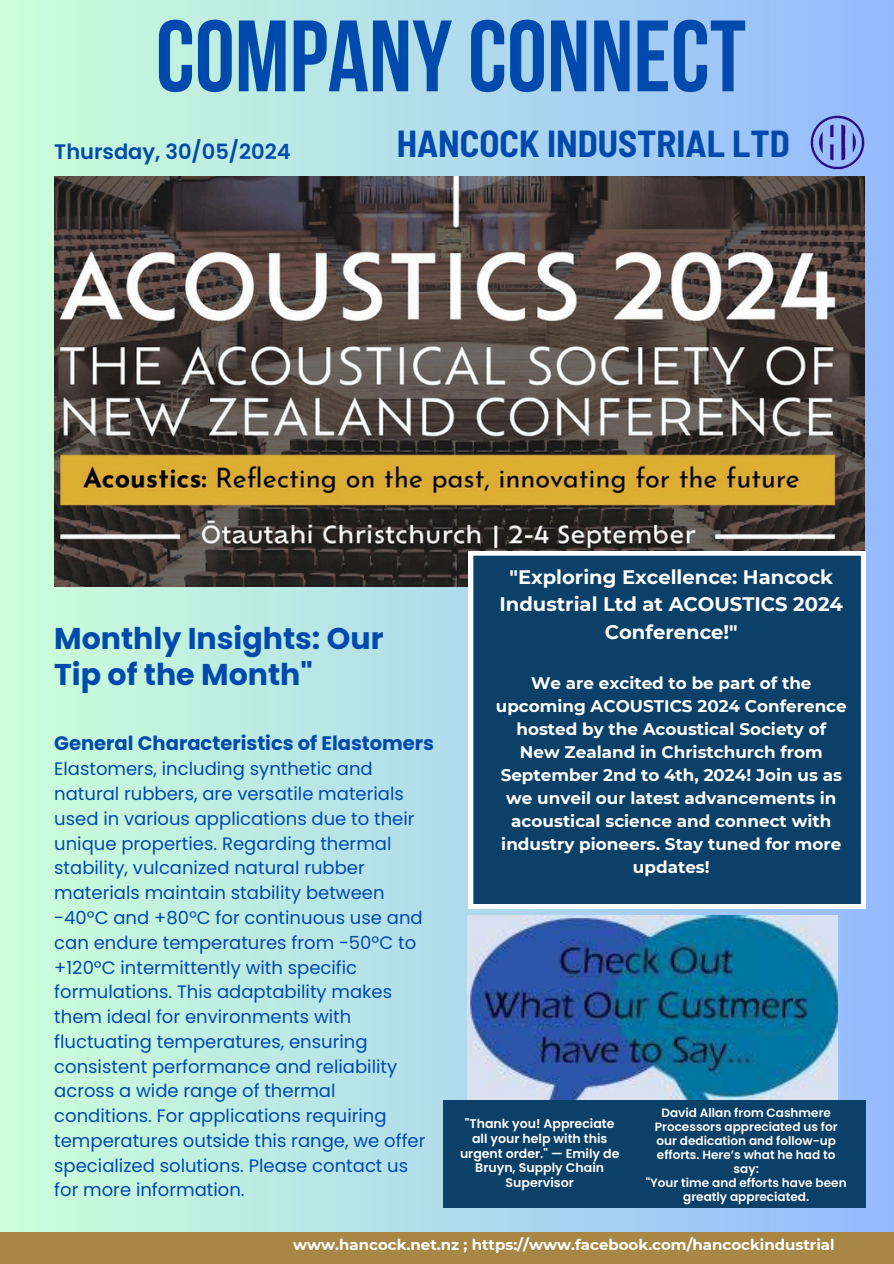
<style>
.page{position:relative;width:894px;height:1264px;background:#fff}
.page>*{position:absolute;margin:0;border:0;box-sizing:border-box;transform-origin:0 0}
.t1{font:101.1px "Bebas Neue Cyrillic";color:#004aad}
.t2{font:700 semi-condensed 36.75px "Barlow";color:#004aad}
.t3{font:700 30px/36px "Poppins";color:#004aad}
.t4{font:600 21px "Poppins";color:#004aad}
.t5{font:700 19.5px/27.3px "Montserrat";color:#fff;text-align:center}
.t6{font:700 19.5px "Poppins";color:#004aad}
.t7{font:18px/24.8px "Poppins";color:#004aad}
.t8{font:700 16.8px/23.1px "Montserrat";color:#fff;text-align:center}
.t9{font:700 15px "Montserrat";color:#fff}
.t10{font:600 12.6px/14.7px "Poppins";color:#fff;text-align:center}
.t11{font:600 12px/14.1px "Poppins";color:#fff;text-align:center}
</style>
<div class="page">
<div style="left:0;top:0;width:893px;height:1263px;background:linear-gradient(to right,#cdffd8,#96bafe)"></div>
<div style="left:0;top:1232px;width:893px;height:31px;background:#a88746"></div>
<img style="left:54px;top:176px;width:810px;height:410px">
<img style="left:467px;top:915px;width:369px;height:185px">
<div style="left:443px;top:1100px;width:422px;height:107px;background:#0b4068"></div>
<div style="left:468px;top:551px;width:396px;height:357px;background:#0b4068"></div>
<img style="left:806px;top:111px;width:62px;height:62px">
<p class="t1" style="left:156px;top:15px;width:591px">COMPANYCONNECT</p>
<p class="t4" style="left:54px;top:137px;width:238px">Thursday, 30/05/2024</p>
<h4 class="t2" style="left:396px;top:120px;width:395px">HANCOCK INDUSTRIAL LTD</h4>
<h4 class="t3" style="left:54px;top:621px;width:331px">Monthly Insights: Our<br>Tip of the Month"</h4>
<h5 class="t6" style="left:54px;top:729px;width:381px">General Characteristics of Elastomers</h5>
<h5 class="t7" style="left:54px;top:756px;width:372px">Elastomers, including synthetic and natural rubbers, are versatile materials used in various applications due to their unique properties. Regarding thermal stability, vulcanized natural rubber materials maintain stability between -40ºC and +80ºC for continuous use and can endure temperatures from -50ºC to +120ºC intermittently with specific formulations. This adaptability makes them ideal for environments with fluctuating temperatures, ensuring consistent performance and reliability across a wide range of thermal conditions. For applications requiring temperatures outside this range, we offer specialized solutions. Please contact us for more information.</h5>
<p class="t5" style="left:499px;top:563px;width:345px">"Exploring Excellence: Hancock<br>Industrial Ltd at ACOUSTICS 2024<br>Conference!"</p>
<p class="t8" style="left:495px;top:671px;width:352px">We are excited to be part of the upcoming ACOUSTICS 2024 Conference hosted by the Acoustical Society of<br>New Zealand in Christchurch from<br>September 2nd to 4th, 2024! Join us as we unveil our latest advancements in acoustical science and connect with industry pioneers. Stay tuned for more updates!</p>
<h3 class="t10" style="left:460px;top:1116px;width:161px">"Thank you! Appreciate all your help with this urgent order." — Emily de<br>Bruyn, Supply Chain<br>Supervisor</h3>
<p class="t11" style="left:654px;top:1105px;width:184px">David Allan from Cashmere<br>Processors appreciated us for our dedication and follow-up efforts. Here’s what he had to say:</p>
<p class="t11" style="left:645px;top:1175px;width:202px">"Your time and efforts have been greatly appreciated.</p>
<h6 class="t9" style="left:293px;top:1235px;width:543px">www.hancock.net.nz ; https://www.facebook.com/hancockindustrial</h6>
</div>
